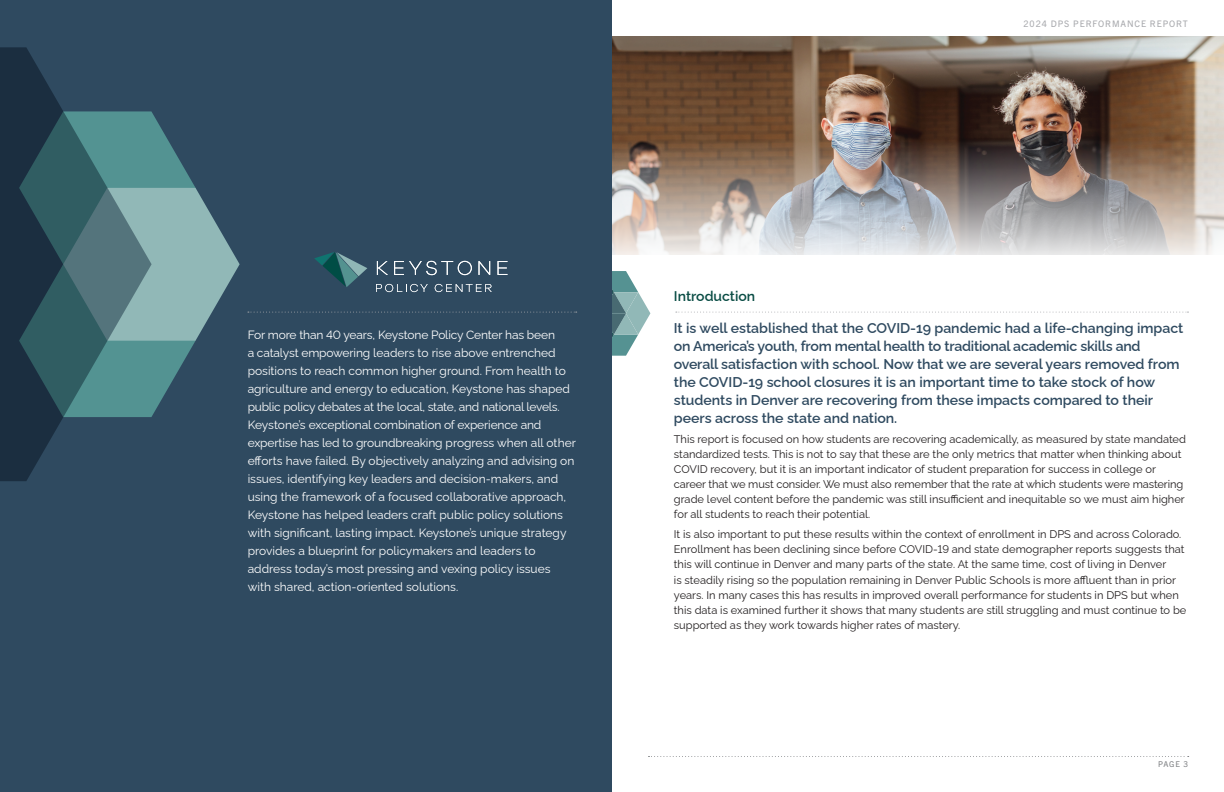
<style>
.page{position:relative;width:1224px;height:792px;background:#fff}
.page>*{position:absolute;margin:0;border:0;box-sizing:border-box;transform-origin:0 0}
.t1{font:600 14.1px/18px "Raleway";letter-spacing:-.005em;color:#2f4a60}
.t2{font:600 14px "Raleway";color:#094c44}
.t3{font:12px/18px "Raleway";color:#fff}
.t4{font:11.1px/15.2px "Raleway";color:#231f20}
.t5{font:9px "Trade Gothic Next LT Pro";letter-spacing:.1em;color:#a8a9ad}
.t6{font:8px "Trade Gothic Next LT Pro";color:#808285}
</style>
<div class="page">
<img style="left:612px;top:36px;width:612px;height:104px">
<img style="left:612px;top:140px;width:612px;height:115px">
<svg style="left:612px;top:271px;width:38px;height:85px"></svg>
<div style="left:0;top:0;width:612px;height:792px;background:#2f4a60"></div>
<svg style="left:152px;top:113px;width:88px;height:303px"></svg>
<svg style="left:0;top:47px;width:152px;height:434px"></svg>
<svg style="left:248px;top:312px;width:329px;height:1px"></svg>
<svg style="left:676px;top:312px;width:513px;height:1px"></svg>
<svg style="left:314px;top:252px;width:53px;height:35px"></svg>
<svg style="left:377px;top:261px;width:11px;height:14px"></svg>
<svg style="left:394px;top:261px;width:78px;height:14px"></svg>
<svg style="left:478px;top:261px;width:12px;height:14px"></svg>
<svg style="left:498px;top:261px;width:9px;height:14px"></svg>
<svg style="left:376px;top:284px;width:52px;height:8px"></svg>
<svg style="left:435px;top:284px;width:57px;height:8px"></svg>
<svg style="left:648px;top:756px;width:541px;height:1px"></svg>
<p class="t5" style="left:1024px;top:18px;width:166px">2024 DPS PERFORMANCE REPORT</p>
<p class="t3" style="left:248px;top:324px;width:330px">For more than 40 years, Keystone Policy Center has been<br>a catalyst empowering leaders to rise above entrenched positions to reach common higher ground. From health to agriculture and energy to education, Keystone has shaped public policy debates at the local, state, and national levels.<br>Keystone’s exceptional combination of experience and expertise has led to groundbreaking progress when all other efforts have failed. By objectively analyzing and advising on issues, identifying key leaders and decision-makers, and using the framework of a focused collaborative approach, Keystone has helped leaders craft public policy solutions with significant, lasting impact. Keystone’s unique strategy provides a blueprint for policymakers and leaders to address today’s most pressing and vexing policy issues with shared, action-oriented solutions.</p>
<p class="t2" style="left:674px;top:285px;width:83px">Introduction</p>
<p class="t1" style="left:674px;top:317px;width:511px">It is well established that the COVID-19 pandemic had a life-changing impact on America’s youth, from mental health to traditional academic skills and overall satisfaction with school. Now that we are several years removed from the COVID-19 school closures it is an important time to take stock of how students in Denver are recovering from these impacts compared to their peers across the state and nation.</p>
<p class="t4" style="left:674px;top:430px;width:514px">This report is focused on how students are recovering academically, as measured by state mandated standardized tests. This is not to say that these are the only metrics that matter when thinking about COVID recovery, but it is an important indicator of student preparation for success in college or career that we must consider. We must also remember that the rate at which students were mastering grade level content before the pandemic was still insufficient and inequitable so we must aim higher for all students to reach their potential.</p>
<p class="t4" style="left:674px;top:525px;width:514px">It is also important to put these results within the context of enrollment in DPS and across Colorado.<br>Enrollment has been declining since before COVID-19 and state demographer reports suggests that this will continue in Denver and many parts of the state. At the same time, cost of living in Denver<br>is steadily rising so the population remaining in Denver Public Schools is more affluent than in prior years. In many cases this has results in improved overall performance for students in DPS but when this data is examined further it shows that many students are still struggling and must continue to be supported as they work towards higher rates of mastery.</p>
<p class="t6" style="left:1158px;top:758px;width:31px">PAGE 3</p>
</div>
